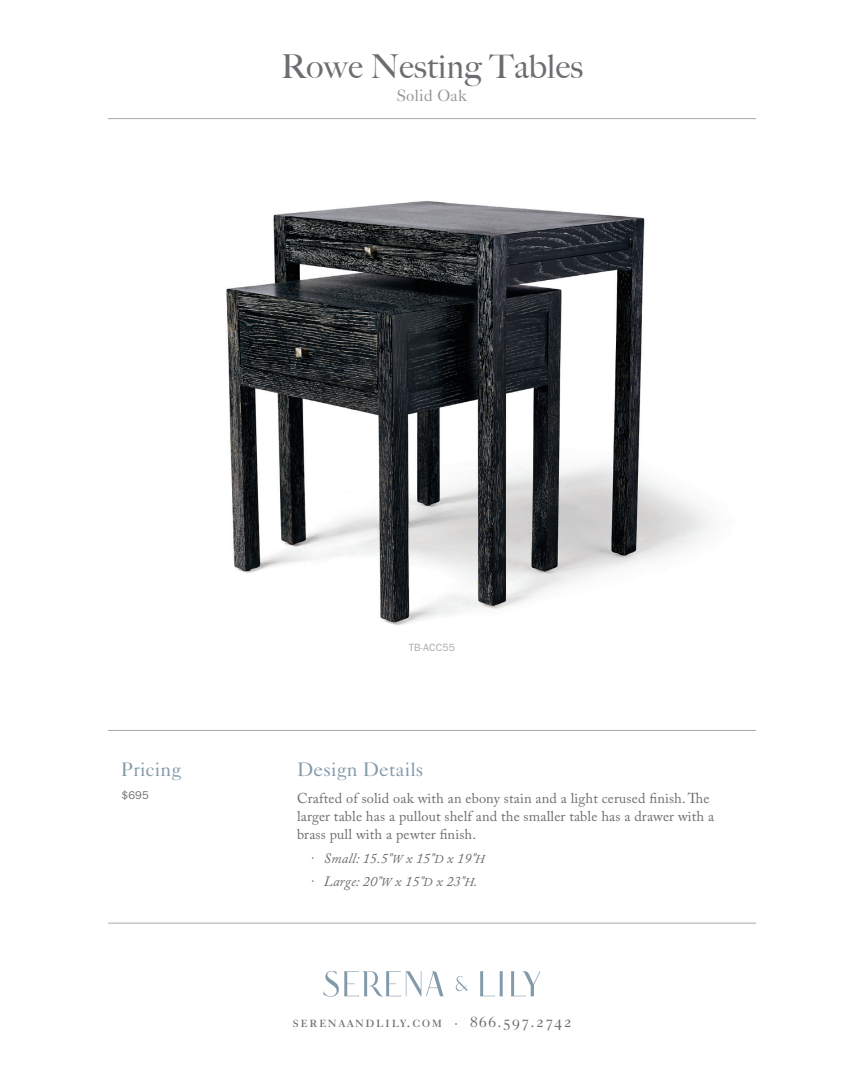
<style>
.page{position:relative;width:864px;height:1080px;background:#fff}
.page>*{position:absolute;margin:0;border:0;box-sizing:border-box;transform-origin:0 0}
.t1{font:500 33px "Big Caslon";letter-spacing:.01em;color:#6c6d70}
.t2{font:19.5px "Caslon Five Forty";letter-spacing:.01em;color:#829aaa}
.t3{font:16.5px "Caslon Five Forty";letter-spacing:.01em;color:#939598}
.t4{font:15.3px "Caslon Five Forty Roman SC";letter-spacing:.1em;color:#6c6d70}
.t5{font:14.25px/18px "Adobe Caslon Pro";letter-spacing:.01em;color:#6c6d70}
.t6{font:italic 14.25px "Adobe Caslon Pro";letter-spacing:.01em;color:#6c6d70}
.t7{font:11.25px "ITC Franklin Gothic Std";color:#6c6d70}
.t8{font:10.5px "Franklin Gothic";letter-spacing:.01em;color:#a8a9ad}
.s1{font-size:12px}
.s2{font-family:"Caslon Five Forty";font-size:13.5px}
</style>
<div class="page">
<svg style="left:511px;top:971px;width:30px;height:25px"></svg>
<svg style="left:480px;top:971px;width:23px;height:25px"></svg>
<svg style="left:323px;top:971px;width:120px;height:26px"></svg>
<svg style="left:456px;top:976px;width:12px;height:15px"></svg>
<hr style="left:108px;top:923px;width:648px;height:1px;background:#a8a9ad">
<hr style="left:108px;top:118px;width:648px;height:1px;background:#a8a9ad">
<hr style="left:108px;top:730px;width:648px;height:1px;background:#a8a9ad">
<img style="left:226px;top:200px;width:486px;height:426px">
<p class="t1" style="left:281px;top:47px;width:303px">Rowe Nesting Tables</p>
<p class="t3" style="left:397px;top:86px;width:72px">Solid Oak</p>
<p class="t2" style="left:122px;top:757px;width:61px">Pricing</p>
<p class="t7" style="left:122px;top:789px;width:29px">$695</p>
<p class="t8" style="left:409px;top:641px;width:48px">TB-ACC55</p>
<p class="t2" style="left:297px;top:757px;width:128px">Design Details</p>
<p class="t5" style="left:297px;top:789px;width:419px">Crafted of solid oak with an ebony stain and a light cerused finish. The larger table has a pullout shelf and the smaller table has a drawer with a brass pull with a pewter finish.</p>
<p class="t6" style="left:310px;top:850px;width:176px">· Small: 15.5"<span class="s1">W</span> x 15"<span class="s1">D</span> x 19"<span class="s1">H</span></p>
<p class="t6" style="left:310px;top:873px;width:169px">· Large: 20"<span class="s1">W</span> x 15"<span class="s1">D</span> x 23"<span class="s1">H</span>.</p>
<p class="t4" style="left:293px;top:1012px;width:280px">serenaandlily.com <span class="s2">·</span> 866.597.2742</p>
</div>
